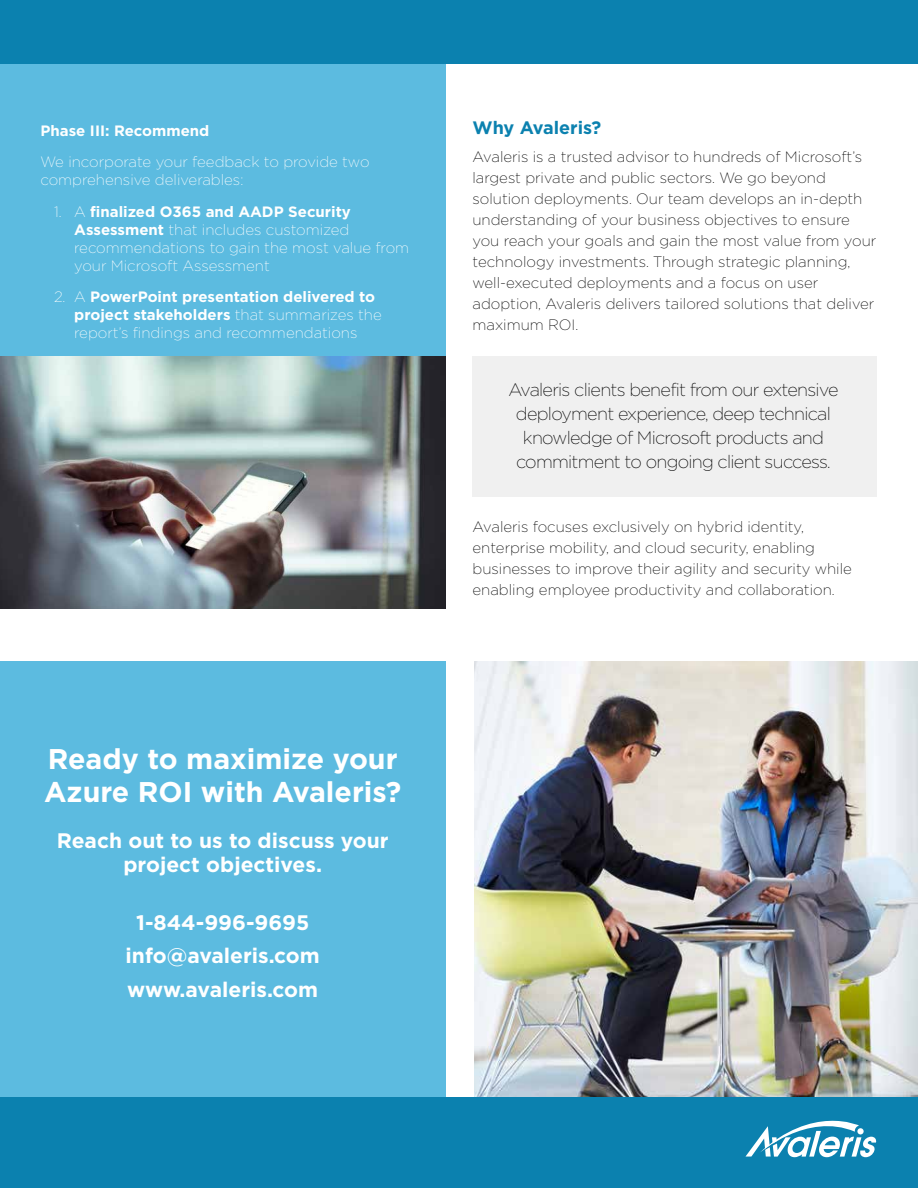
<style>
.page{position:relative;width:918px;height:1188px;background:#fff}
.page>*{position:absolute;margin:0;border:0;box-sizing:border-box;transform-origin:0 0}
.t1{font:700 28.5px/33px "Gotham";color:#fff}
.t2{font:700 21px/33.8px "Gotham";color:#fff;text-align:center}
.t3{font:200 18px/24px "Gotham";letter-spacing:-.04em;color:#000;text-align:center}
.t4{font:700 18px "Gotham";color:#0b81af}
.t5{font:200 15px/21px "Gotham";color:#000}
.t6{font:200 15px/18px "Gotham";color:#fff}
.t7{font:700 15px "Gotham";color:#fff}
.s1{font-weight:700}
</style>
<div class="page">
<div style="left:0;top:662px;width:446px;height:526px;background:#5cbbe0"></div>
<div style="left:0;top:64px;width:446px;height:544px;background:#5cbbe0"></div>
<div style="left:472px;top:357px;width:406px;height:140px;background:#f0f0f0"></div>
<img style="left:474px;top:662px;width:444px;height:435px">
<div style="left:0;top:0;width:918px;height:64px;background:#0b81af"></div>
<div style="left:0;top:1097px;width:918px;height:91px;background:#0b81af"></div>
<svg style="left:745px;top:1120px;width:132px;height:37px"></svg>
<img style="left:0;top:357px;width:446px;height:251px">
<p class="t7" style="left:40px;top:122px;width:170px">Phase III: Recommend</p>
<p class="t6" style="left:40px;top:153px;width:331px">We incorporate your feedback to provide two comprehensive deliverables:</p>
<p class="t6" style="left:74px;top:202px;width:336px;text-indent:-20px">1. A <span class="s1">finalized O365 and AADP Security Assessment</span> that includes customized recommendations to gain the most value from your Microsoft Assessment</p>
<p class="t6" style="left:74px;top:288px;width:309px;text-indent:-20px">2. A <span class="s1">PowerPoint presentation delivered to project stakeholders</span> that summarizes the report’s findings and recommendations</p>
<h1 class="t1" style="left:44px;top:742px;width:359px">Ready to maximize your<br>Azure ROI with Avaleris?</h1>
<h2 class="t2" style="left:57px;top:828px;width:333px;line-height:24px">Reach out to us to discuss your project objectives.</h2>
<h2 class="t2" style="left:126px;top:905px;width:196px">1-844-996-9695 info@avaleris.com www.avaleris.com</h2>
<p class="t4" style="left:472px;top:117px;width:130px">Why Avaleris?</p>
<p class="t5" style="left:472px;top:146px;width:405px">Avaleris is a trusted advisor to hundreds of Microsoft’s largest private and public sectors. We go beyond solution deployments. Our team develops an in-depth understanding of your business objectives to ensure you reach your goals and gain the most value from your technology investments. Through strategic planning, well-executed deployments and a focus on user adoption, Avaleris delivers tailored solutions that deliver maximum ROI.</p>
<p class="t3" style="left:508px;top:378px;width:332px">Avaleris clients benefit from our extensive deployment experience, deep technical knowledge of Microsoft products and commitment to ongoing client success.</p>
<p class="t5" style="left:472px;top:516px;width:381px">Avaleris focuses exclusively on hybrid identity, enterprise mobility, and cloud security, enabling businesses to improve their agility and security while enabling employee productivity and collaboration.</p>
</div>
